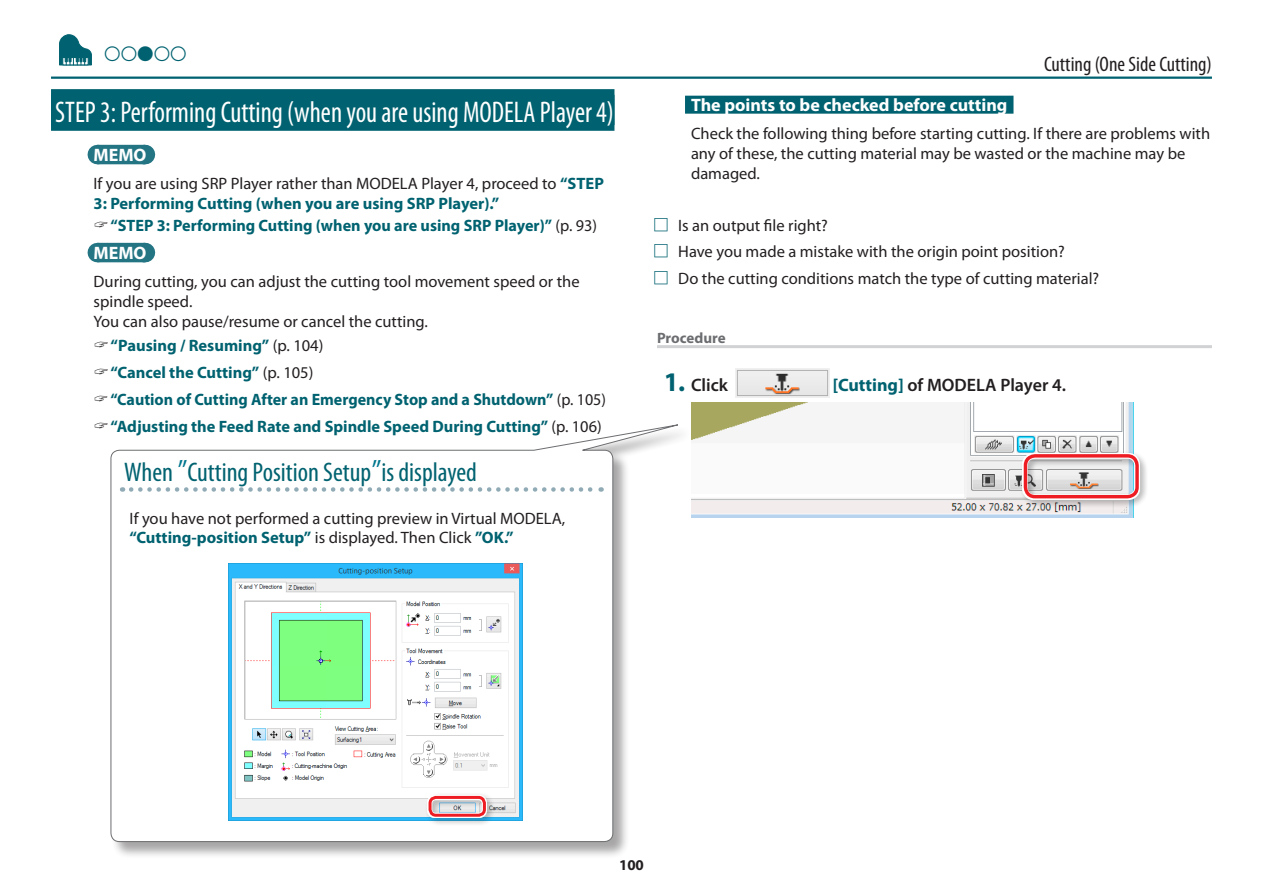
<style>
.page{position:relative;width:1263px;height:893px;background:#fff}
.page>*{position:absolute;margin:0;border:0;box-sizing:border-box;transform-origin:0 0}
.t1{font:condensed 30px "Myriad Pro";color:#fff;scale:.92 1}
.t2{font:condensed 27px "Myriad Pro";color:#006270}
.t3{font:condensed 21px "Myriad Pro";color:#231f20}
.t4{font:700 18px "Myriad Pro";color:#fff}
.t5{font:600 18px "Myriad Pro";color:#231f20}
.t6{font:16.5px/19.8px "Myriad Pro";color:#231f20}
.t7{font:700 16.5px/26.7px "Myriad Pro";color:#006270}
.t8{font:16.5px "Koz Go Pro";color:#006270}
.t9{font:700 15px "Myriad Pro";letter-spacing:-.005em;color:#6c6d70}
.t10{font:700 15px "Myriad Pro";color:#231f20}
.s1{font-weight:700;color:#006270}
.s2{font-weight:400;color:#231f20}
.s3{font-family:"Koz Go Pro";font-stretch:normal;color:#01768e}
.s4{font-family:"Koz Go Pro";font-weight:700;color:#006270}
.s5{font-weight:700;font-size:27px;color:#006270}
</style>
<div class="page">
<hr style="left:51px;top:77px;width:1161px;height:2px;background:#006270">
<svg style="left:59px;top:34px;width:33px;height:31px"></svg>
<div style="left:51px;top:95px;width:563px;height:36px;background:#006270"></div>
<div style="left:51px;top:89px;width:563px;height:36px;background:#006270"></div>
<div style="left:97px;top:145px;width:47px;height:19px;background:#247584"></div>
<svg style="left:144px;top:145px;width:1px;height:19px"></svg>
<div style="left:97px;top:243px;width:47px;height:19px;background:#247584"></div>
<svg style="left:144px;top:243px;width:1px;height:19px"></svg>
<div style="left:685px;top:96px;width:328px;height:18px;background:#006270"></div>
<hr style="left:657px;top:345px;width:555px;height:3px;background:#d1d2d4">
<img style="left:735px;top:369px;width:94px;height:29px">
<img style="left:691px;top:402px;width:442px;height:115px">
<div style="left:1020px;top:450px;width:128px;height:58px;background:#231f20;opacity:.6"></div>
<svg style="left:1022px;top:453px;width:118px;height:47px"></svg>
<div style="left:1024px;top:454px;width:115px;height:44px;border:3px solid #ee1d23;border-radius:10px"></div>
<div style="left:111px;top:425px;width:582px;height:434px;background:#231f20;opacity:.4"></div>
<svg style="left:110px;top:421px;width:585px;height:421px"></svg>
<img style="left:229px;top:564px;width:293px;height:256px">
<div style="left:425px;top:792px;width:70px;height:34px;background:#231f20;opacity:.6"></div>
<svg style="left:427px;top:795px;width:60px;height:23px"></svg>
<div style="left:428px;top:796px;width:58px;height:21px;border:3px solid #ee1d23;border-radius:6px"></div>
<p class="t8" style="left:104px;top:43px;width:84px">〇〇●〇〇</p>
<h1 class="t1" style="left:55px;top:94px;width:609px">STEP 3: Performing Cutting (when you are using MODELA Player 4)</h1>
<p class="t4" style="left:94px;top:143px;width:54px">MEMO</p>
<p class="t6" style="left:94px;top:174px;width:512px">If you are using SRP Player rather than MODELA Player 4, proceed to <span class="s1">“STEP<br>3: Performing Cutting (when you are using SRP Player).”</span></p>
<p class="t7" style="left:111px;top:211px;width:488px">“STEP 3: Performing Cutting (when you are using SRP Player)” <span class="s2">(p. 93)</span></p>
<p class="t4" style="left:94px;top:241px;width:54px">MEMO</p>
<p class="t6" style="left:94px;top:272px;width:488px">During cutting, you can adjust the cutting tool movement speed or the spindle speed.<br>You can also pause/resume or cancel the cutting.</p>
<p class="t7" style="left:111px;top:332px;width:497px">“Pausing / Resuming” <span class="s2">(p. 104)<br></span>“Cancel the Cutting” <span class="s2">(p. 105)<br></span>“Caution of Cutting After an Emergency Stop and a Shutdown” <span class="s2">(p. 105) </span>“Adjusting the Feed Rate and Spindle Speed During Cutting” <span class="s2">(p. 106)</span></p>
<h2 class="t2" style="left:124px;top:456px;width:354px">When <span class="s3">”</span>Cutting Position Setup<span class="s3">”</span>is displayed</h2>
<p class="t6" style="left:130px;top:508px;width:437px">If you have not performed a cutting preview in Virtual MODELA, <span class="s1">“Cutting-position Setup”</span> is displayed. Then Click <span class="s1">”OK.”</span></p>
<p class="t3" style="left:1044px;top:51px;width:169px">Cutting (One Side Cutting)</p>
<p class="t4" style="left:691px;top:93px;width:318px">The points to be checked before cutting</p>
<p class="t6" style="left:691px;top:124px;width:521px">Check the following thing before starting cutting. If there are problems with any of these, the cutting material may be wasted or the machine may be damaged.</p>
<p class="t6" style="left:653px;top:215px;width:177px"><span class="s4">□</span> Is an output file right?</p>
<p class="t6" style="left:653px;top:242px;width:414px"><span class="s4">□</span> Have you made a mistake with the origin point position?</p>
<p class="t6" style="left:653px;top:268px;width:448px"><span class="s4">□</span> Do the cutting conditions match the type of cutting material?</p>
<p class="t9" style="left:657px;top:328px;width:70px">Procedure</p>
<p class="t5" style="left:664px;top:373px;width:66px"><span class="s5">1.</span> Click</p>
<p class="t5" style="left:833px;top:373px;width:235px"><span class="s1">[Cutting]</span> of MODELA Player 4.</p>
<p class="t10" style="left:619px;top:855px;width:26px">100</p>
</div>
